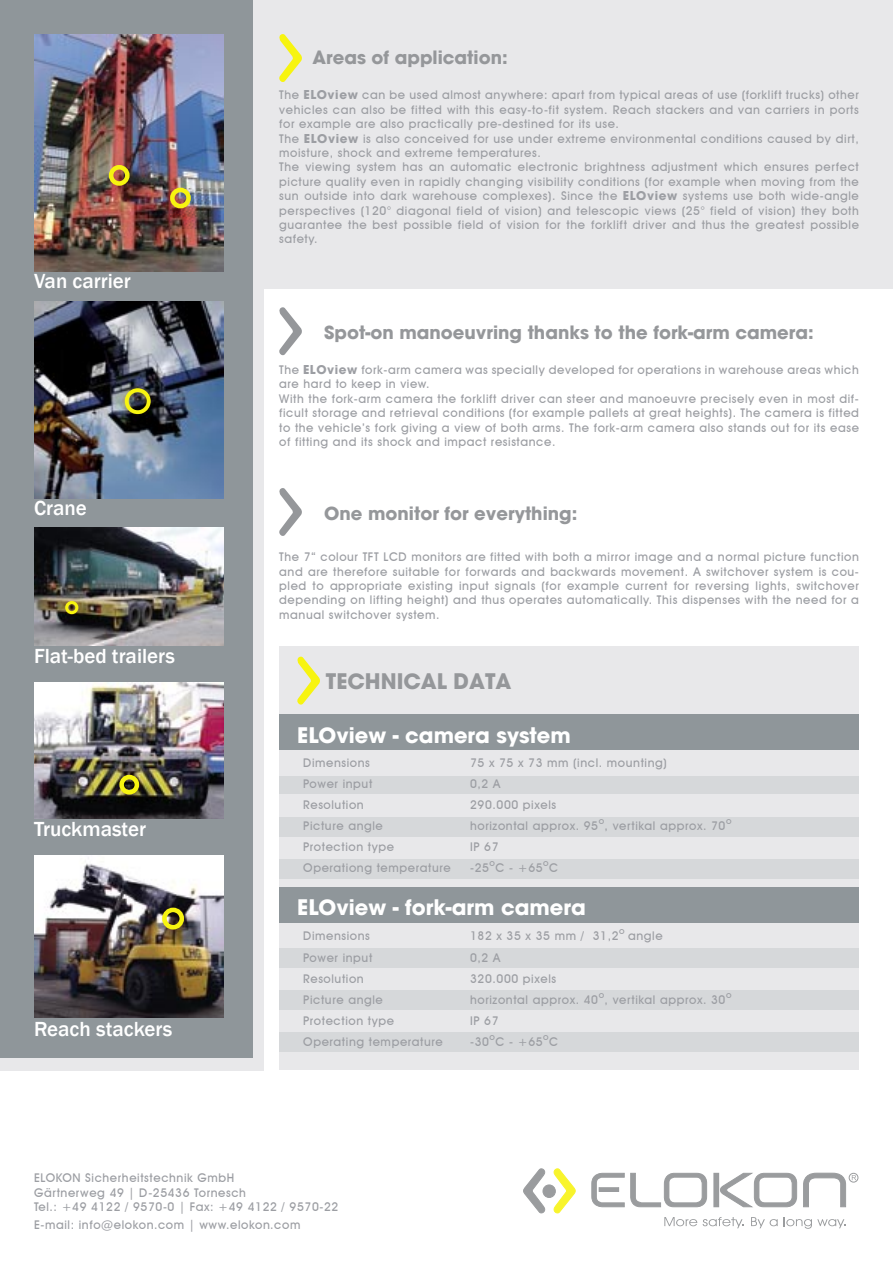
<style>
.page{position:relative;width:893px;height:1263px;background:#fff}
.page>*{position:absolute;margin:0;border:0;box-sizing:border-box;transform-origin:0 0}
.t1{font:500 21px "Franklin Gothic";color:#fff}
.t2{font:700 21px "Avant Garde";color:#fff}
.t3{font:700 21px "Avant Garde";color:#95979a}
.t4{font:700 18px "Avant Garde";color:#95979a}
.t5{font:500 12px/14.4px "Avant Garde IT Cby BT";letter-spacing:.05em;color:#9c9ea3;text-align:justify}
.t6{font:500 9px "Avant Garde IT Cby BT";color:#9c9ea3}
.s1{font-family:"Avant Garde";font-weight:700}
</style>
<div class="page">
<div style="left:0;top:258px;width:264px;height:812px;background:#e8e8ea"></div>
<div style="left:0;top:0;width:893px;height:288px;background:#e8e8ea"></div>
<div style="left:0;top:0;width:252px;height:1057px;background:#8f969a"></div>
<svg style="left:279px;top:34px;width:23px;height:48px"></svg>
<svg style="left:279px;top:307px;width:23px;height:48px"></svg>
<img style="left:34px;top:301px;width:190px;height:197px">
<div style="left:125px;top:389px;width:46px;height:46px;background:#000;opacity:.75"></div>
<div style="left:125px;top:388px;width:26px;height:26px;border:4px solid #f7f410;border-radius:50%"></div>
<img style="left:34px;top:34px;width:190px;height:237px">
<div style="left:109px;top:165px;width:41px;height:41px;background:#000;opacity:.75"></div>
<div style="left:109px;top:165px;width:21px;height:21px;border:4px solid #f7f410;border-radius:50%"></div>
<div style="left:171px;top:188px;width:40px;height:41px;background:#000;opacity:.75"></div>
<div style="left:170px;top:188px;width:21px;height:20px;border:4px solid #f7f410;border-radius:50%"></div>
<img style="left:34px;top:527px;width:190px;height:119px">
<div style="left:66px;top:602px;width:33px;height:32px;background:#000;opacity:.75"></div>
<div style="left:65px;top:601px;width:13px;height:13px;border:3px solid #f7f410;border-radius:50%"></div>
<img style="left:34px;top:682px;width:190px;height:136px">
<div style="left:120px;top:776px;width:40px;height:39px;background:#000;opacity:.75"></div>
<div style="left:119px;top:775px;width:20px;height:19px;border:4px solid #f7f410;border-radius:50%"></div>
<img style="left:34px;top:856px;width:190px;height:161px">
<div style="left:163px;top:908px;width:41px;height:41px;background:#000;opacity:.75"></div>
<div style="left:162px;top:908px;width:22px;height:21px;border:4px solid #f7f410;border-radius:50%"></div>
<svg style="left:279px;top:488px;width:23px;height:48px"></svg>
<div style="left:279px;top:743px;width:580px;height:327px;background:#e8e8ea"></div>
<div style="left:279px;top:646px;width:580px;height:77px;background:#e8e8ea"></div>
<div style="left:279px;top:715px;width:580px;height:35px;background:#8f969a"></div>
<div style="left:279px;top:776px;width:580px;height:18px;background:#d6d8da"></div>
<div style="left:279px;top:817px;width:580px;height:20px;background:#d6d8da"></div>
<div style="left:279px;top:859px;width:580px;height:19px;background:#d6d8da"></div>
<svg style="left:297px;top:656px;width:23px;height:49px"></svg>
<div style="left:279px;top:887px;width:580px;height:36px;background:#8f969a"></div>
<div style="left:279px;top:948px;width:580px;height:20px;background:#d6d8da"></div>
<div style="left:279px;top:990px;width:580px;height:20px;background:#d6d8da"></div>
<div style="left:279px;top:1033px;width:580px;height:19px;background:#d6d8da"></div>
<svg style="left:523px;top:1168px;width:22px;height:45px"></svg>
<svg style="left:554px;top:1168px;width:21px;height:45px"></svg>
<div style="left:543px;top:1185px;width:12px;height:12px;background:#9a9c9e;border-radius:50%"></div>
<div style="left:543px;top:1185px;width:12px;height:12px;border:1px solid #9a9c9e;border-radius:50%"></div>
<svg style="left:592px;top:1173px;width:32px;height:34px"></svg>
<div style="left:599px;top:1187px;width:20px;height:4px;border:1px solid #9a9c9e"></div>
<svg style="left:630px;top:1173px;width:77px;height:34px"></svg>
<div style="left:714px;top:1173px;width:5px;height:34px;background:#9a9c9e"></div>
<svg style="left:720px;top:1173px;width:77px;height:34px"></svg>
<svg style="left:803px;top:1173px;width:43px;height:34px"></svg>
<div style="left:849px;top:1173px;width:9px;height:9px;border:1px solid #9a9c9e;border-radius:50%"></div>
<svg style="left:852px;top:1175px;width:4px;height:5px"></svg>
<svg style="left:664px;top:1217px;width:33px;height:9px"></svg>
<svg style="left:703px;top:1217px;width:41px;height:11px"></svg>
<svg style="left:751px;top:1217px;width:27px;height:11px"></svg>
<svg style="left:784px;top:1217px;width:62px;height:12px"></svg>
<p class="t4" style="left:313px;top:46px;width:197px">Areas of application:</p>
<p class="t1" style="left:34px;top:268px;width:98px">Van carrier</p>
<p class="t1" style="left:34px;top:494px;width:54px">Crane</p>
<p class="t1" style="left:34px;top:643px;width:142px">Flat-bed trailers</p>
<p class="t1" style="left:34px;top:816px;width:114px">Truckmaster</p>
<p class="t1" style="left:34px;top:1016px;width:140px">Reach stackers</p>
<p class="t5" style="left:279px;top:88px;width:581px">The <span class="s1">ELOview</span> can be used almost anywhere: apart from typical areas of use (forklift trucks) other vehicles can also be fitted with this easy-to-fit system. Reach stackers and van carriers in ports for example are also practically pre-destined for its use.</p>
<p class="t5" style="left:279px;top:131px;width:581px">The <span class="s1">ELOview</span> is also conceived for use under extreme environmental conditions caused by dirt, moisture, shock and extreme temperatures.</p>
<p class="t5" style="left:279px;top:160px;width:581px">The viewing system has an automatic electronic brightness adjustment which ensures perfect picture quality even in rapidly changing visibility conditions (for example when moving from the sun outside into dark warehouse complexes). Since the <span class="s1">ELOview</span> systems use both wide-angle perspectives (120° diagonal field of vision) and telescopic views (25° field of vision) they both guarantee the best possible field of vision for the forklift driver and thus the greatest possible safety.</p>
<p class="t4" style="left:324px;top:321px;width:491px">Spot-on manoeuvring thanks to the fork-arm camera:</p>
<p class="t5" style="left:279px;top:362px;width:581px">The <span class="s1">ELOview</span> fork-arm camera was specially developed for operations in warehouse areas which are hard to keep in view.</p>
<p class="t5" style="left:279px;top:391px;width:581px">With the fork-arm camera the forklift driver can steer and manoeuvre precisely even in most dif&shy;ficult storage and retrieval conditions (for example pallets at great heights). The camera is fitted to the vehicle’s fork giving a view of both arms. The fork-arm camera also stands out for its ease of fitting and its shock and impact resistance.</p>
<p class="t4" style="left:324px;top:502px;width:255px">One monitor for everything:</p>
<p class="t5" style="left:279px;top:550px;width:581px">The 7“ colour TFT LCD monitors are fitted with both a mirror image and a normal picture function and are therefore suitable for forwards and backwards movement. A switchover system is cou&shy;pled to appropriate existing input signals (for example current for reversing lights, switchover depending on lifting height) and thus operates automatically. This dispenses with the need for a manual switchover system.</p>
<p class="t3" style="left:326px;top:667px;width:187px">TECHNICAL DATA</p>
<p class="t2" style="left:297px;top:721px;width:275px">ELOview - camera system</p>
<p class="t5" style="left:303px;top:755px;width:68px">Dimensions</p>
<p class="t5" style="left:470px;top:755px;width:198px">75 x 75 x 73 mm (incl. mounting)</p>
<p class="t5" style="left:303px;top:776px;width:70px">Power input</p>
<p class="t5" style="left:470px;top:776px;width:32px">0,2 A</p>
<p class="t5" style="left:303px;top:797px;width:62px">Resolution</p>
<p class="t5" style="left:470px;top:797px;width:88px">290.000 pixels</p>
<p class="t5" style="left:303px;top:818px;width:81px">Picture angle</p>
<p class="t5" style="left:470px;top:818px;width:130px">horizontal approx. 95</p>
<p class="t6" style="left:599px;top:815px;width:7px">o</p>
<p class="t5" style="left:605px;top:818px;width:122px">, vertikal approx. 70</p>
<p class="t6" style="left:726px;top:815px;width:7px">o</p>
<p class="t5" style="left:303px;top:840px;width:92px">Protection type</p>
<p class="t5" style="left:470px;top:840px;width:30px">IP 67</p>
<p class="t5" style="left:303px;top:861px;width:149px">Operationg temperature</p>
<p class="t5" style="left:470px;top:861px;width:20px">-25</p>
<p class="t6" style="left:490px;top:858px;width:7px">o</p>
<p class="t5" style="left:495px;top:861px;width:49px">C - +65</p>
<p class="t6" style="left:543px;top:858px;width:7px">o</p>
<p class="t5" style="left:549px;top:861px;width:11px">C</p>
<p class="t2" style="left:297px;top:894px;width:290px">ELOview - fork-arm camera</p>
<p class="t5" style="left:303px;top:929px;width:68px">Dimensions</p>
<p class="t5" style="left:470px;top:929px;width:150px">182 x 35 x 35 mm / 31,2</p>
<p class="t6" style="left:619px;top:926px;width:7px">o</p>
<p class="t5" style="left:628px;top:929px;width:36px">angle</p>
<p class="t5" style="left:303px;top:950px;width:70px">Power input</p>
<p class="t5" style="left:470px;top:950px;width:32px">0,2 A</p>
<p class="t5" style="left:303px;top:971px;width:62px">Resolution</p>
<p class="t5" style="left:470px;top:971px;width:88px">320.000 pixels</p>
<p class="t5" style="left:303px;top:992px;width:81px">Picture angle</p>
<p class="t5" style="left:470px;top:992px;width:130px">horizontal approx. 40</p>
<p class="t6" style="left:599px;top:989px;width:7px">o</p>
<p class="t5" style="left:605px;top:992px;width:122px">, vertikal approx. 30</p>
<p class="t6" style="left:726px;top:989px;width:7px">o</p>
<p class="t5" style="left:303px;top:1013px;width:92px">Protection type</p>
<p class="t5" style="left:470px;top:1013px;width:30px">IP 67</p>
<p class="t5" style="left:303px;top:1034px;width:141px">Operating temperature</p>
<p class="t5" style="left:470px;top:1034px;width:20px">-30</p>
<p class="t6" style="left:490px;top:1031px;width:7px">o</p>
<p class="t5" style="left:495px;top:1034px;width:49px">C - +65</p>
<p class="t6" style="left:543px;top:1031px;width:7px">o</p>
<p class="t5" style="left:549px;top:1034px;width:11px">C</p>
<p class="t5" style="left:34px;top:1170px;width:306px;text-align:left">ELOKON Sicherheitstechnik GmbH<br>Gärtnerweg 49 | D-25436 Tornesch<br>Tel.: +49 4122 / 9570-0 | Fax: +49 4122 / 9570-22</p>
<p class="t5" style="left:34px;top:1217px;width:268px">E-mail: info@elokon.com | www.elokon.com</p>
</div>
